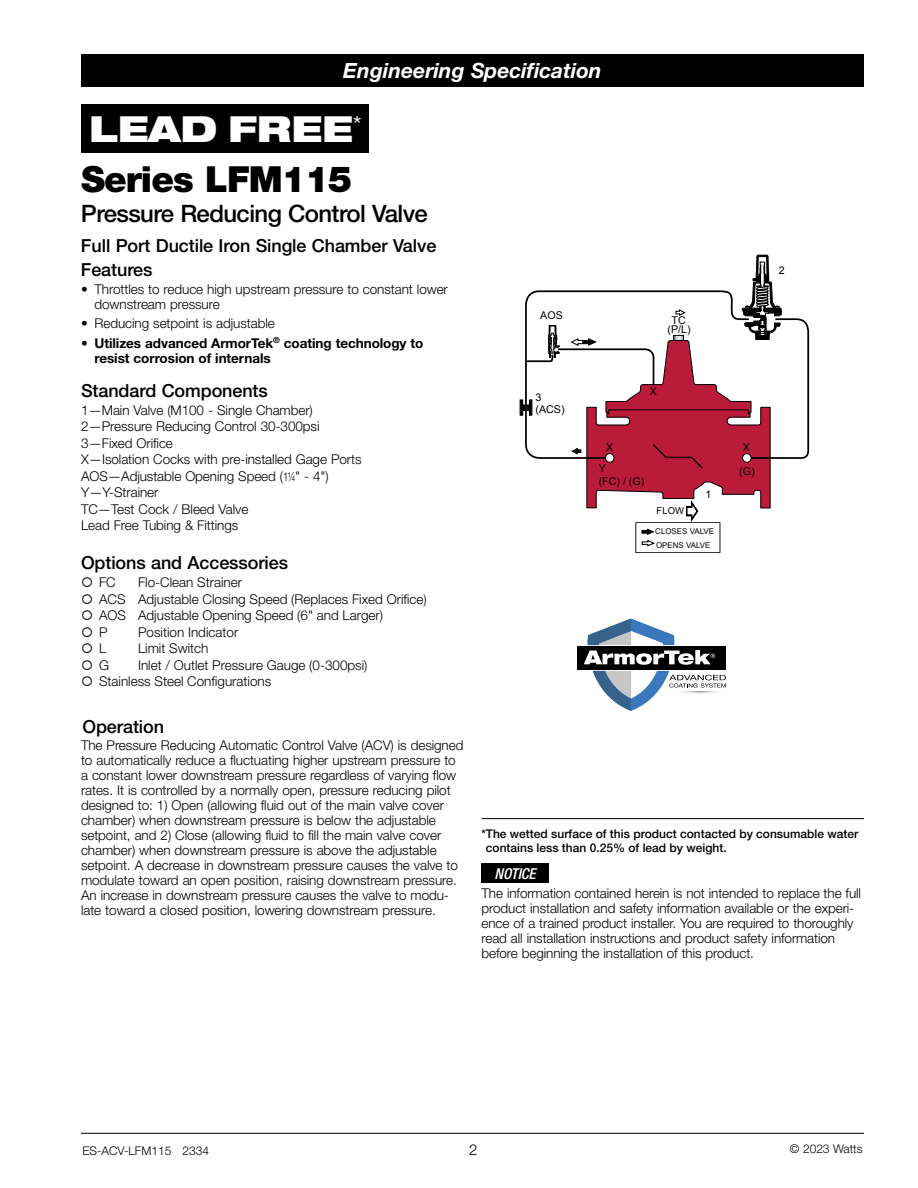
<style>
.page{position:relative;width:918px;height:1188px;background:#fff}
.page>*{position:absolute;margin:0;border:0;box-sizing:border-box;transform-origin:0 0}
._1__Head_1__Model{font:900 36px "Helvetica Neue LT Std";letter-spacing:-.025em;color:#000}
.t1{font:900 expanded 36px "Helvetica Neue LT Std";color:#fff}
._2__Head_2___Title{font:500 24px "Helvetica Neue LT Std";letter-spacing:-.025em;color:#000}
.DOC_Head_2{font:italic 700 21px "Helvetica Neue LT Std";color:#fff}
._3__Head_3__Size{font:500 18px "Helvetica Neue LT Std";letter-spacing:-.005em;color:#000}
.Notice_box{font:italic 500 condensed 15px "Helvetica Neue LT Std";letter-spacing:-.005em;color:#fff}
.t2{font:300 15px "Helvetica Neue LT Std";color:#000}
._4b_body_watts_space{font:300 13.5px/15px "Helvetica Neue LT Std";letter-spacing:-.005em;color:#000}
.Notice_Paragraph{font:300 13.5px/15px "Helvetica Neue LT Std";letter-spacing:-.005em;color:#000}
.Standard_Components{font:300 13.5px "Helvetica Neue LT Std";letter-spacing:-.005em;color:#000}
.t3{font:700 13.5px/15px "Helvetica Neue LT Std";letter-spacing:-.005em;color:#000}
.Wetted_Surface{font:500 12px/13.5px "Helvetica Neue LT Std";color:#000}
.t4{font:300 12px "Helvetica Neue LT Std";color:#000}
.t5{font:10.65px/12.8px "Arial";color:#000}
.t6{font:9.45px "Arial";color:#000}
.t7{font:7.95px/14.1px "Arial";color:#000}
.s1{font-size:12.45px}
</style>
<div class="page">
<hr style="left:81px;top:1133px;width:783px;height:1px;background:#000">
<div style="left:81px;top:54px;width:783px;height:32px;background:#000"></div>
<svg style="left:519px;top:255px;width:291px;height:298px"></svg>
<div style="left:482px;top:864px;width:67px;height:19px;background:#000"></div>
<hr style="left:482px;top:818px;width:382px;height:1px;background:#000">
<div style="left:81px;top:104px;width:288px;height:48px;background:#000"></div>
<div style="left:577px;top:646px;width:149px;height:24px;background:#000"></div>
<svg style="left:584px;top:619px;width:142px;height:92px"></svg>
<p class="DOC_Head_2" style="left:343px;top:57px;width:260px">Engineering Specification</p>
<p class="t1" style="left:89px;top:105px;width:274px">LEAD FREE<sup>*</sup></p>
<p class="_1__Head_1__Model" style="left:81px;top:157px;width:273px">Series LFM115</p>
<p class="_2__Head_2___Title" style="left:81px;top:200px;width:348px">Pressure Reducing Control Valve</p>
<p class="_3__Head_3__Size" style="left:81px;top:235px;width:357px">Full Port Ductile Iron Single Chamber Valve</p>
<p class="_3__Head_3__Size" style="left:81px;top:259px;width:73px">Features</p>
<p class="_4b_body_watts_space" style="left:94px;top:281px;width:355px;text-indent:-14px">• Throttles to reduce high upstream pressure to constant lower downstream pressure</p>
<p class="_4b_body_watts_space" style="left:81px;top:316px;width:195px">• Reducing setpoint is adjustable</p>
<p class="t3" style="left:94px;top:335px;width:331px;text-indent:-14px">• Utilizes advanced ArmorTek<sup>®</sup> coating technology to resist corrosion of internals</p>
<p class="_3__Head_3__Size" style="left:81px;top:380px;width:188px">Standard Components</p>
<p class="Standard_Components" style="left:81px;top:402px;width:233px">1—Main Valve (M100 - Single Chamber)</p>
<p class="Standard_Components" style="left:81px;top:418px;width:240px">2—Pressure Reducing Control 30-300psi</p>
<p class="Standard_Components" style="left:81px;top:435px;width:93px">3—Fixed Orifice</p>
<p class="Standard_Components" style="left:81px;top:451px;width:282px">X—Isolation Cocks with pre-installed Gage Ports</p>
<p class="Standard_Components" style="left:81px;top:468px;width:249px">AOS—Adjustable Opening Speed (<span class="s1">11/4</span>" - 4")</p>
<p class="Standard_Components" style="left:81px;top:484px;width:79px">Y—Y-Strainer</p>
<p class="Standard_Components" style="left:81px;top:501px;width:169px">TC—Test Cock / Bleed Valve</p>
<p class="Standard_Components" style="left:81px;top:517px;width:159px">Lead Free Tubing &amp; Fittings</p>
<p class="_3__Head_3__Size" style="left:81px;top:552px;width:209px">Options and Accessories</p>
<p class="_4b_body_watts_space" style="left:99px;top:575px;width:18px">FC</p>
<p class="_4b_body_watts_space" style="left:138px;top:575px;width:106px">Flo-Clean Strainer</p>
<p class="_4b_body_watts_space" style="left:99px;top:591px;width:329px">ACS Adjustable Closing Speed (Replaces Fixed Orifice)</p>
<p class="_4b_body_watts_space" style="left:99px;top:608px;width:286px">AOS Adjustable Opening Speed (6" and Larger)</p>
<p class="_4b_body_watts_space" style="left:99px;top:624px;width:10px">P</p>
<p class="_4b_body_watts_space" style="left:138px;top:624px;width:102px">Position Indicator</p>
<p class="_4b_body_watts_space" style="left:99px;top:641px;width:9px">L</p>
<p class="_4b_body_watts_space" style="left:138px;top:641px;width:72px">Limit Switch</p>
<p class="_4b_body_watts_space" style="left:99px;top:657px;width:12px">G</p>
<p class="_4b_body_watts_space" style="left:138px;top:657px;width:231px">Inlet / Outlet Pressure Gauge (0-300psi)</p>
<p class="_4b_body_watts_space" style="left:99px;top:674px;width:174px">Stainless Steel Configurations</p>
<p class="_3__Head_3__Size" style="left:82px;top:716px;width:83px">Operation</p>
<p class="_4b_body_watts_space" style="left:81px;top:738px;width:384px">The Pressure Reducing Automatic Control Valve (ACV) is designed to automatically reduce a fluctuating higher upstream pressure to a constant lower downstream pressure regardless of varying flow rates. It is controlled by a normally open, pressure reducing pilot designed to: 1) Open (allowing fluid out of the main valve cover chamber) when downstream pressure is below the adjustable setpoint, and 2) Close (allowing fluid to fill the main valve cover chamber) when downstream pressure is above the adjustable setpoint. A decrease in downstream pressure causes the valve to modulate toward an open position, raising downstream pressure.<br>An increase in downstream pressure causes the valve to modu&shy;late toward a closed position, lowering downstream pressure.</p>
<p class="t5" style="left:540px;top:309px;width:24px">AOS</p>
<p class="t5" style="left:536px;top:391px;width:31px">3 (ACS)</p>
<p class="t5" style="left:672px;top:314px;width:16px">TC</p>
<p class="t5" style="left:667px;top:323px;width:25px">(P/L)</p>
<p class="t5" style="left:650px;top:385px;width:9px">X</p>
<p class="t5" style="left:606px;top:441px;width:9px">X</p>
<p class="t5" style="left:743px;top:441px;width:9px">X</p>
<p class="t5" style="left:599px;top:462px;width:47px">Y<br>(FC) / (G)</p>
<p class="t5" style="left:739px;top:465px;width:17px">(G)</p>
<p class="t6" style="left:657px;top:504px;width:29px">FLOW</p>
<p class="t5" style="left:705px;top:488px;width:7px">1</p>
<p class="t7" style="left:655px;top:524px;width:60px">CLOSES VALVE<br>OPENS VALVE</p>
<p class="t5" style="left:779px;top:264px;width:7px">2</p>
<p class="Wetted_Surface" style="left:486px;top:827px;width:374px;text-indent:-4px">*The wetted surface of this product contacted by consumable water contains less than 0.25% of lead by weight.</p>
<p class="Notice_box" style="left:494px;top:865px;width:43px">NOTICE</p>
<p class="Notice_Paragraph" style="left:482px;top:885px;width:381px">The information contained herein is not intended to replace the full product installation and safety information available or the experi&shy;ence of a trained product installer. You are required to thoroughly read all installation instructions and product safety information before beginning the installation of this product.</p>
<p class="t4" style="left:82px;top:1143px;width:128px">ES-ACV-LFM115 2334</p>
<p class="t2" style="left:469px;top:1140px;width:10px">2</p>
<p class="t4" style="left:790px;top:1141px;width:74px">© 2023 Watts</p>
</div>
